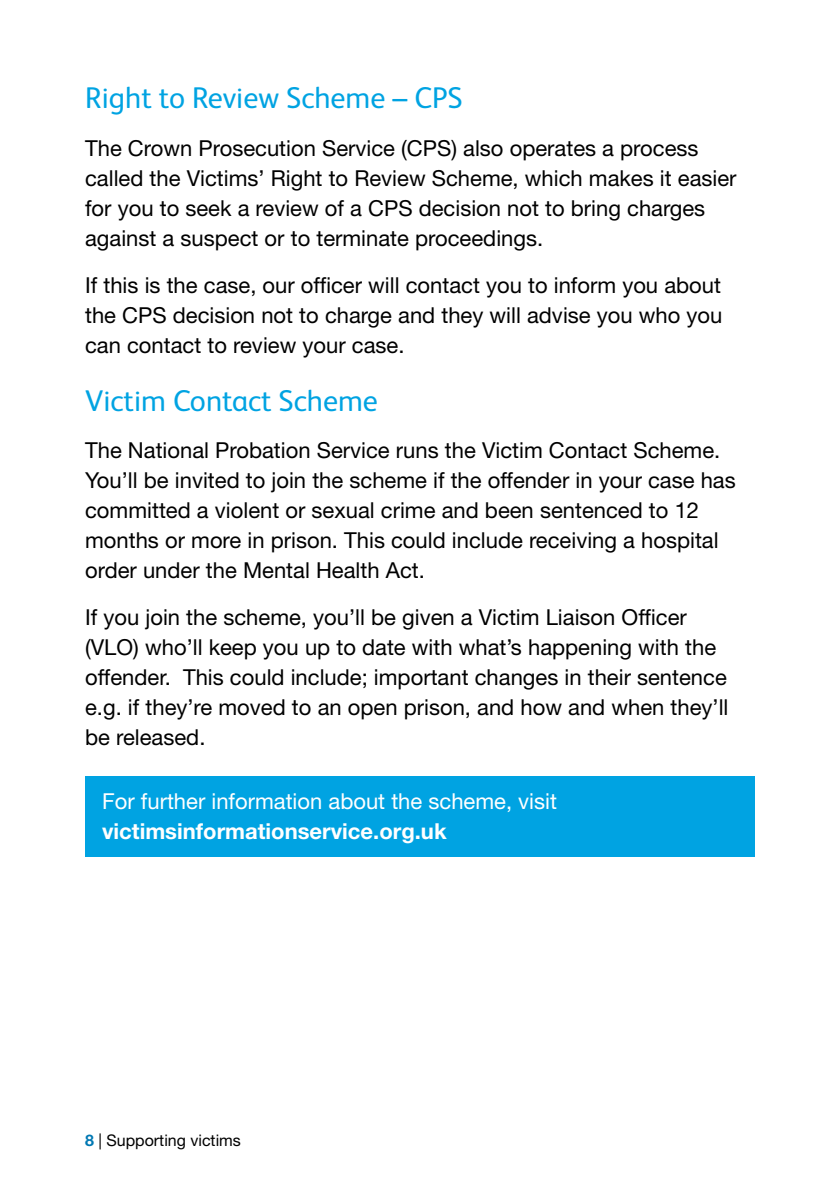
<style>
.page{position:relative;width:840px;height:1191px;background:#fff}
.page>*{position:absolute;margin:0;border:0;box-sizing:border-box;transform-origin:0 0}
.t1{font:30px "FS Albert";color:#00a3e2}
.t2{font:22px/30px "Helvetica Neue LT Std";color:#000}
.t3{font:22px "Helvetica Neue LT Std";color:#fff}
.t4{font:700 22px "Helvetica Neue LT Std";color:#fff}
.t5{font:16px "Helvetica Neue LT Std";color:#000}
.s1{font-weight:700;color:#0078b3}
</style>
<div class="page">
<div style="left:85px;top:776px;width:669px;height:80px;background:#00a3e2"></div>
<h1 class="t1" style="left:85px;top:81px;width:379px">Right to Review Scheme – CPS</h1>
<p class="t2" style="left:85px;top:132px;width:652px">The Crown Prosecution Service (CPS) also operates a process called the Victims’ Right to Review Scheme, which makes it easier for you to seek a review of a CPS decision not to bring charges against a suspect or to terminate proceedings.</p>
<p class="t2" style="left:85px;top:269px;width:638px;text-align:justify">If this is the case, our officer will contact you to inform you about the CPS decision not to charge and they will advise you who you can contact to review your case.</p>
<h1 class="t1" style="left:85px;top:384px;width:294px">Victim Contact Scheme</h1>
<p class="t2" style="left:85px;top:435px;width:651px">The National Probation Service runs the Victim Contact Scheme.<br>You’ll be invited to join the scheme if the offender in your case has committed a violent or sexual crime and been sentenced to 12 months or more in prison. This could include receiving a hospital order under the Mental Health Act.</p>
<p class="t2" style="left:85px;top:602px;width:644px">If you join the scheme, you’ll be given a Victim Liaison Officer (VLO) who’ll keep you up to date with what’s happening with the offender. This could include; important changes in their sentence e.g. if they’re moved to an open prison, and how and when they’ll be released.</p>
<p class="t3" style="left:102px;top:787px;width:456px">For further information about the scheme, visit</p>
<p class="t4" style="left:102px;top:817px;width:346px">victimsinformationservice.org.uk</p>
<p class="t5" style="left:85px;top:1130px;width:157px"><span class="s1">8</span> | Supporting victims</p>
</div>
